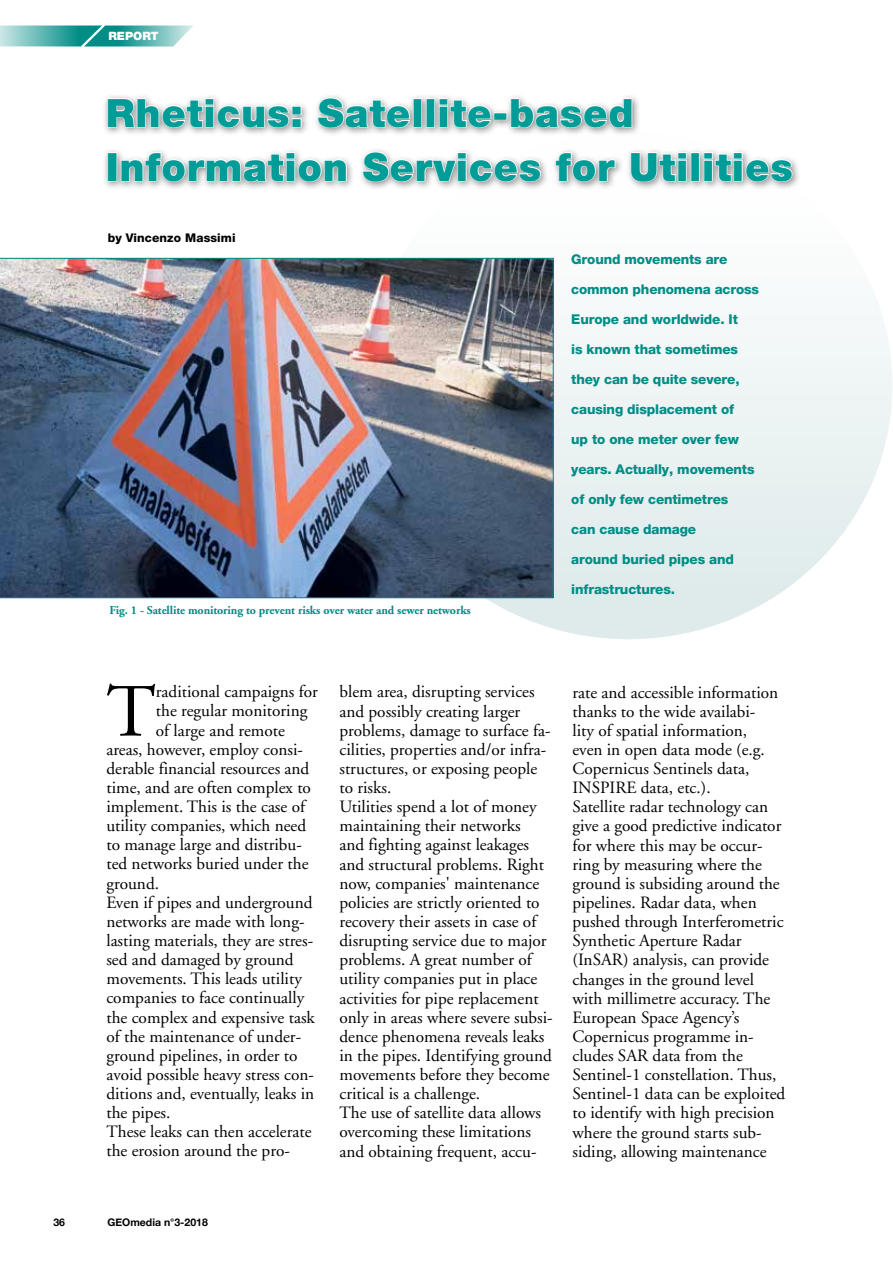
<style>
.page{position:relative;width:893px;height:1263px;background:#fff}
.page>*{position:absolute;margin:0;border:0;box-sizing:border-box;transform-origin:0 0}
.t1{font:75px "Adobe Garamond";color:#000}
.t2{font:900 39px/54px "Helvetica Neue";letter-spacing:.02em;color:#009c97}
.t3{font:17.25px/19.2px "Adobe Garamond";color:#000}
.t4{font:800 13.5px "Helvetica Neue";letter-spacing:-.01em;color:#008d86}
.t5{font:700 12px "Adobe Garamond";letter-spacing:-.01em;color:#008d86}
.t6{font:800 12px "Helvetica Neue";letter-spacing:.01em;color:#000}
.t7{font:900 11.55px "Helvetica Neue";color:#fff}
.t8{font:700 10.5px "Helvetica Neue";color:#000}
</style>
<div class="page">
<svg style="left:0;top:26px;width:193px;height:21px;background:#5fb7b3"></svg>
<svg style="left:365px;top:131px;width:527px;height:508px;fill:#eff5f5"></svg>
<div style="left:102px;top:93px;width:700px;height:98px;background:#000;opacity:.45"></div>
<svg style="left:106px;top:97px;width:196px;height:32px"></svg>
<svg style="left:317px;top:97px;width:94px;height:32px"></svg>
<div style="left:413px;top:98px;width:9px;height:29px;border:1px solid #fff"></div>
<div style="left:426px;top:98px;width:9px;height:29px;border:1px solid #fff"></div>
<svg style="left:438px;top:97px;width:54px;height:32px"></svg>
<div style="left:494px;top:112px;width:13px;height:8px;border:1px solid #fff"></div>
<svg style="left:510px;top:97px;width:123px;height:32px"></svg>
<div style="left:107px;top:152px;width:10px;height:29px;border:1px solid #fff"></div>
<svg style="left:120px;top:151px;width:227px;height:32px"></svg>
<svg style="left:362px;top:151px;width:180px;height:32px"></svg>
<svg style="left:555px;top:151px;width:61px;height:32px"></svg>
<svg style="left:630px;top:151px;width:57px;height:32px"></svg>
<div style="left:691px;top:152px;width:9px;height:29px;border:1px solid #fff"></div>
<svg style="left:703px;top:151px;width:90px;height:32px"></svg>
<img style="left:0;top:258px;width:554px;height:340px">
<p class="t7" style="left:108px;top:29px;width:52px">REPORT</p>
<h2 class="t2" style="left:106px;top:86px;width:689px">Rheticus: Satellite-based<br>Information Services for Utilities</h2>
<p class="t6" style="left:108px;top:230px;width:129px">by Vincenzo Massimi</p>
<p class="t5" style="left:109px;top:604px;width:363px">Fig. 1 - Satellite monitoring to prevent risks over water and sewer networks</p>
<p class="t4" style="left:571px;top:251px;width:158px">Ground movements are</p>
<p class="t4" style="left:571px;top:281px;width:189px">common phenomena across</p>
<p class="t4" style="left:571px;top:311px;width:168px">Europe and worldwide. It</p>
<p class="t4" style="left:571px;top:341px;width:168px">is known that sometimes</p>
<p class="t4" style="left:571px;top:371px;width:170px">they can be quite severe,</p>
<p class="t4" style="left:571px;top:401px;width:164px">causing displacement of</p>
<p class="t4" style="left:571px;top:431px;width:169px">up to one meter over few</p>
<p class="t4" style="left:571px;top:461px;width:185px">years. Actually, movements</p>
<p class="t4" style="left:571px;top:491px;width:159px">of only few centimetres</p>
<p class="t4" style="left:571px;top:521px;width:126px">can cause damage</p>
<p class="t4" style="left:571px;top:551px;width:164px">around buried pipes and</p>
<p class="t4" style="left:571px;top:581px;width:105px">infrastructures.</p>
<h1 class="t1" style="left:106px;top:672px;width:51px">T</h1>
<p class="t3" style="left:156px;top:683px;width:163px">raditional campaigns for</p>
<p class="t3" style="left:156px;top:702px;width:153px">the regular monitoring</p>
<p class="t3" style="left:156px;top:721px;width:131px">of large and remote</p>
<p class="t3" style="left:106px;top:740px;width:198px">areas, however, employ consi-</p>
<p class="t3" style="left:106px;top:759px;width:204px">derable financial resources and</p>
<p class="t3" style="left:106px;top:778px;width:206px">time, and are often complex to</p>
<p class="t3" style="left:106px;top:797px;width:200px">implement. This is the case of</p>
<p class="t3" style="left:106px;top:816px;width:201px">utility companies, which need</p>
<p class="t3" style="left:106px;top:836px;width:197px">to manage large and distribu-</p>
<p class="t3" style="left:106px;top:855px;width:204px">ted networks buried under the</p>
<p class="t3" style="left:106px;top:874px;width:54px">ground.</p>
<p class="t3" style="left:106px;top:893px;width:208px">Even if pipes and underground</p>
<p class="t3" style="left:106px;top:912px;width:200px">networks are made with long-</p>
<p class="t3" style="left:106px;top:931px;width:208px">lasting materials, they are stres-</p>
<p class="t3" style="left:106px;top:950px;width:189px">sed and damaged by ground</p>
<p class="t3" style="left:106px;top:970px;width:197px">movements. This leads utility</p>
<p class="t3" style="left:106px;top:989px;width:199px">companies to face continually</p>
<p class="t3" style="left:106px;top:1008px;width:210px">the complex and expensive task</p>
<p class="t3" style="left:106px;top:1027px;width:196px">of the maintenance of under-</p>
<p class="t3" style="left:106px;top:1046px;width:193px">ground pipelines, in order to</p>
<p class="t3" style="left:106px;top:1065px;width:209px">avoid possible heavy stress con-</p>
<p class="t3" style="left:106px;top:1084px;width:209px">ditions and, eventually, leaks in</p>
<p class="t3" style="left:106px;top:1103px;width:65px">the pipes.</p>
<p class="t3" style="left:106px;top:1123px;width:207px">These leaks can then accelerate</p>
<p class="t3" style="left:106px;top:1142px;width:185px">the erosion around the pro-</p>
<p class="t3" style="left:339px;top:683px;width:215px">blem area, disrupting services and possibly creating larger problems, damage to surface fa&shy;cilities, properties and/or infra&shy;structures, or exposing people to risks.<br>Utilities spend a lot of money maintaining their networks<br>and fighting against leakages and structural problems. Right now, companies' maintenance policies are strictly oriented to recovery their assets in case of disrupting service due to major problems. A great number of utility companies put in place activities for pipe replacement only in areas where severe subsi&shy;dence phenomena reveals leaks in the pipes. Identifying ground movements before they become critical is a challenge.<br>The use of satellite data allows overcoming these limitations and obtaining frequent, accu-</p>
<p class="t3" style="left:572px;top:683px;width:214px">rate and accessible information thanks to the wide availabi-<br>lity of spatial information,<br>even in open data mode (e.g.<br>Copernicus Sentinels data,<br>INSPIRE data, etc.).<br>Satellite radar technology can give a good predictive indicator for where this may be occur&shy;ring by measuring where the ground is subsiding around the pipelines. Radar data, when pushed through Interferometric<br>Synthetic Aperture Radar (InSAR) analysis, can provide changes in the ground level with millimetre accuracy. The<br>European Space Agency’s<br>Copernicus programme in&shy;cludes SAR data from the<br>Sentinel-1 constellation. Thus,<br>Sentinel-1 data can be exploited to identify with high precision where the ground starts sub&shy;siding, allowing maintenance</p>
<p class="t8" style="left:53px;top:1214px;width:13px">36</p>
<p class="t8" style="left:107px;top:1214px;width:102px">GEOmedia n°3-2018</p>
</div>
